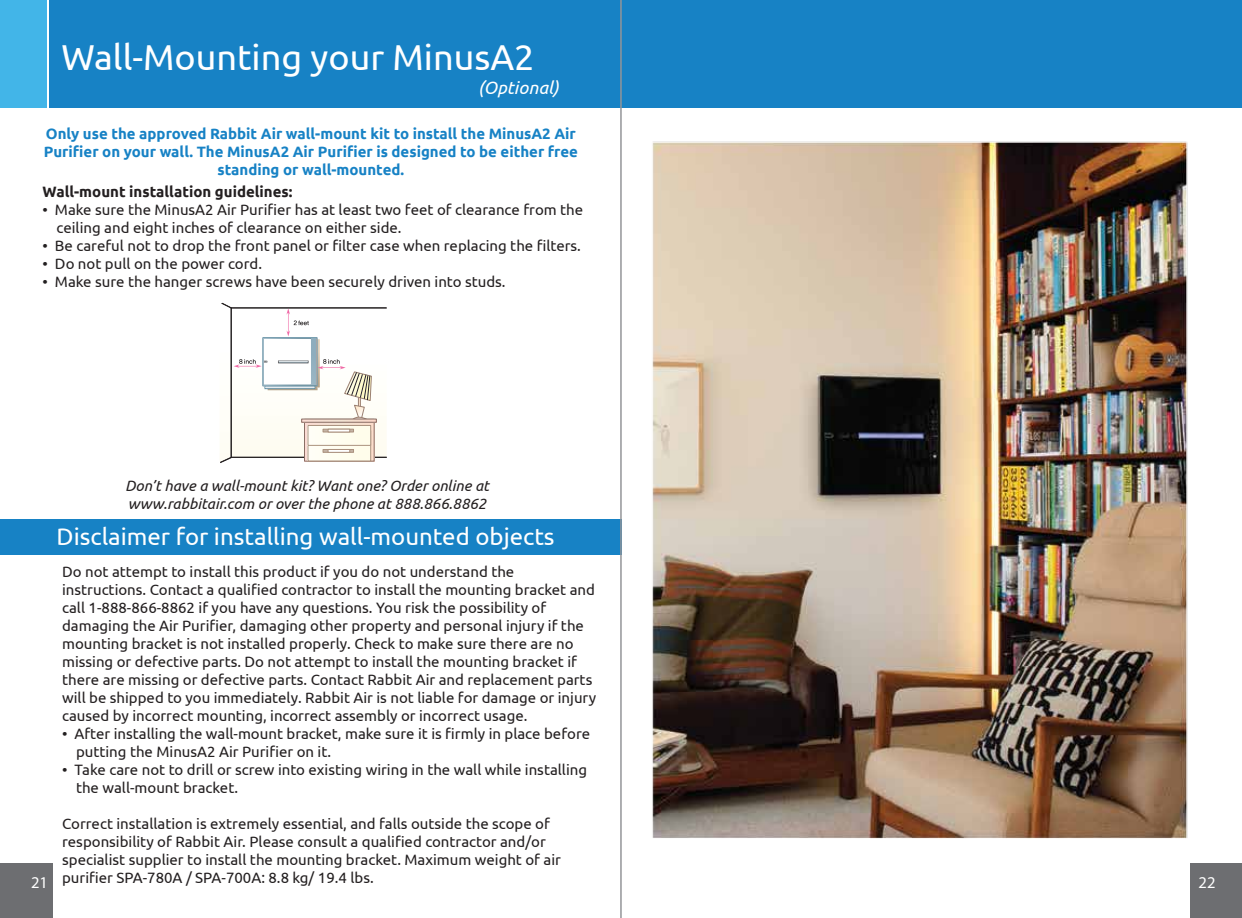
<style>
.page{position:relative;width:1242px;height:918px;background:#fff}
.page>*{position:absolute;margin:0;border:0;box-sizing:border-box;transform-origin:0 0}
.t1{font:36px "Ubuntu";color:#fff}
.t2{font:24px "Ubuntu";color:#fff}
.t3{font:italic 18px "Ubuntu";color:#fff}
.t4{font:16.5px "Myriad Pro";color:#fff}
.t5{font:15px/18px "Ubuntu";color:#231f20}
.t6{font:700 15px/18px "Ubuntu";color:#1782c5;text-align:center}
.t7{font:italic 15px/18px "Ubuntu";color:#231f20}
.t8{font:700 15px "Ubuntu";color:#231f20}
</style>
<div class="page">
<div style="left:49px;top:0;width:1193px;height:108px;background:#1782c5"></div>
<div style="left:0;top:0;width:46px;height:108px;background:#42b5e8"></div>
<div style="left:0;top:519px;width:621px;height:36px;background:#1782c5"></div>
<div style="left:0;top:864px;width:52px;height:54px;background:#6d6e71"></div>
<div style="left:1191px;top:864px;width:51px;height:54px;background:#6d6e71"></div>
<svg style="left:220px;top:302px;width:9px;height:161px"></svg>
<img style="left:229px;top:141px;width:959px;height:698px">
<hr style="left:620px;top:0;width:2px;height:918px;background:#939598">
<p class="t1" style="left:62px;top:36px;width:474px">Wall-Mounting your MinusA2</p>
<p class="t3" style="left:478px;top:77px;width:82px">(Optional)</p>
<p class="t6" style="left:44px;top:124px;width:536px">Only use the approved Rabbit Air wall-mount kit to install the MinusA2 Air<br>Purifier on your wall. The MinusA2 Air Purifier is designed to be either free standing or wall-mounted.</p>
<p class="t8" style="left:43px;top:183px;width:251px">Wall-mount installation guidelines:</p>
<p class="t5" style="left:57px;top:200px;width:528px;text-indent:-14px">• Make sure the MinusA2 Air Purifier has at least two feet of clearance from the ceiling and eight inches of clearance on either side.</p>
<p class="t5" style="left:43px;top:236px;width:540px">• Be careful not to drop the front panel or filter case when replacing the filters.</p>
<p class="t5" style="left:43px;top:254px;width:221px">• Do not pull on the power cord.</p>
<p class="t5" style="left:43px;top:272px;width:465px">• Make sure the hanger screws have been securely driven into studs.</p>
<p class="t7" style="left:125px;top:476px;width:365px">Don’t have a wall-mount kit? Want one? Order online at www.rabbitair.com or over the phone at 888.866.8862</p>
<p class="t2" style="left:57px;top:522px;width:500px">Disclaimer for installing wall-mounted objects</p>
<p class="t5" style="left:62px;top:562px;width:536px">Do not attempt to install this product if you do not understand the instructions. Contact a qualified contractor to install the mounting bracket and call 1-888-866-8862 if you have any questions. You risk the possibility of damaging the Air Purifier, damaging other property and personal injury if the mounting bracket is not installed properly. Check to make sure there are no missing or defective parts. Do not attempt to install the mounting bracket if there are missing or defective parts. Contact Rabbit Air and replacement parts will be shipped to you immediately. Rabbit Air is not liable for damage or injury caused by incorrect mounting, incorrect assembly or incorrect usage.</p>
<p class="t5" style="left:76px;top:724px;width:516px;text-indent:-14px">• After installing the wall-mount bracket, make sure it is firmly in place before putting the MinusA2 Air Purifier on it.</p>
<p class="t5" style="left:76px;top:760px;width:513px;text-indent:-14px">• Take care not to drill or screw into existing wiring in the wall while installing the wall-mount bracket.</p>
<p class="t5" style="left:62px;top:814px;width:500px">Correct installation is extremely essential, and falls outside the scope of responsibility of Rabbit Air. Please consult a qualified contractor and/or specialist supplier to install the mounting bracket. Maximum weight of air purifier SPA-780A / SPA-700A: 8.8 kg/ 19.4 lbs.</p>
<p class="t4" style="left:31px;top:873px;width:18px">21</p>
<p class="t4" style="left:1199px;top:873px;width:18px">22</p>
</div>
